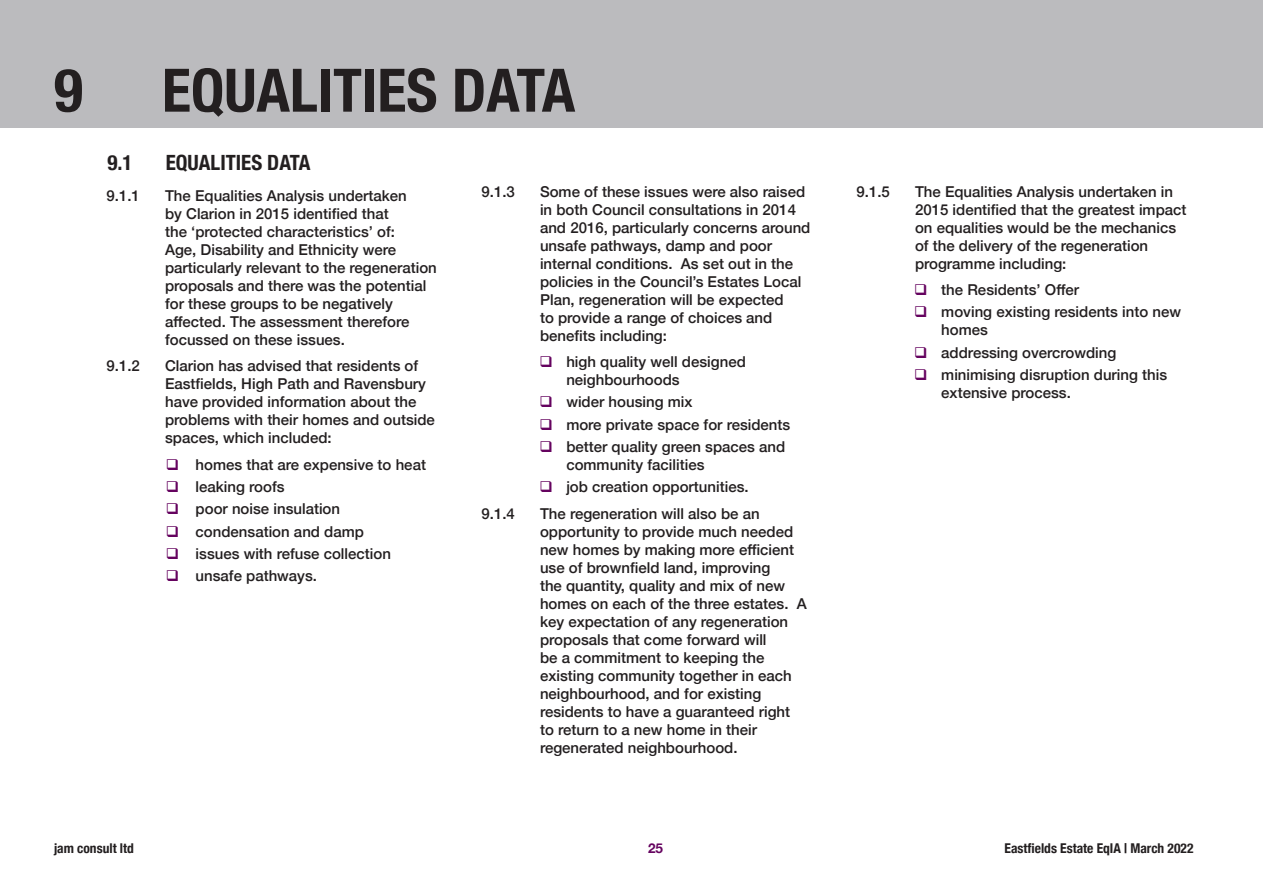
<style>
.page{position:relative;width:1263px;height:893px;background:#fff}
.page>*{position:absolute;margin:0;border:0;box-sizing:border-box;transform-origin:0 0}
.t1{font:700 condensed 60px "Helvetica Neue";color:#231f20}
.t2{font:700 condensed 21px "Helvetica Neue";color:#231f20}
.t3{font:500 15px/18px "Helvetica Neue";color:#231f20}
.t4{font:700 condensed 13.5px "Helvetica Neue";color:#231f20}
.t5{font:700 13.5px "Helvetica Neue";color:#65035f}
.s1{color:#65035f}
</style>
<div class="page">
<div style="left:0;top:0;width:1263px;height:128px;background:#bbbbbe"></div>
<h1 class="t1" style="left:54px;top:41px;width:30px">9</h1>
<h1 class="t1" style="left:162px;top:41px;width:415px">EQUALITIES DATA</h1>
<h2 class="t2" style="left:107px;top:145px;width:27px">9.1</h2>
<h2 class="t2" style="left:166px;top:145px;width:146px">EQUALITIES DATA</h2>
<p class="t3" style="left:107px;top:185px;width:35px">9.1.1</p>
<p class="t3" style="left:165px;top:185px;width:273px">The Equalities Analysis undertaken<br>by Clarion in 2015 identified that<br>the ‘protected characteristics’ of:<br>Age, Disability and Ethnicity were particularly relevant to the regeneration proposals and there was the potential for these groups to be negatively affected. The assessment therefore focussed on these issues.</p>
<p class="t3" style="left:107px;top:356px;width:35px">9.1.2</p>
<p class="t3" style="left:165px;top:356px;width:271px">Clarion has advised that residents of Eastfields, High Path and Ravensbury have provided information about the problems with their homes and outside spaces, which included:</p>
<p class="t3" style="left:166px;top:454px;width:262px"><span class="s1">❑</span> homes that are expensive to heat</p>
<p class="t3" style="left:166px;top:477px;width:120px"><span class="s1">❑</span> leaking roofs</p>
<p class="t3" style="left:166px;top:499px;width:176px"><span class="s1">❑</span> poor noise insulation</p>
<p class="t3" style="left:166px;top:521px;width:200px"><span class="s1">❑</span> condensation and damp</p>
<p class="t3" style="left:166px;top:543px;width:227px"><span class="s1">❑</span> issues with refuse collection</p>
<p class="t3" style="left:166px;top:566px;width:153px"><span class="s1">❑</span> unsafe pathways.</p>
<p class="t3" style="left:481px;top:181px;width:35px">9.1.3</p>
<p class="t3" style="left:540px;top:181px;width:272px">Some of these issues were also raised in both Council consultations in 2014 and 2016, particularly concerns around unsafe pathways, damp and poor internal conditions. As set out in the policies in the Council’s Estates Local Plan, regeneration will be expected<br>to provide a range of choices and benefits including:</p>
<p class="t3" style="left:566px;top:352px;width:181px;text-indent:-27px"><span class="s1">❑</span> high quality well designed neighbourhoods</p>
<p class="t3" style="left:539px;top:392px;width:155px"><span class="s1">❑</span> wider housing mix</p>
<p class="t3" style="left:539px;top:414px;width:253px"><span class="s1">❑</span> more private space for residents</p>
<p class="t3" style="left:566px;top:436px;width:220px;text-indent:-27px"><span class="s1">❑</span> better quality green spaces and community facilities</p>
<p class="t3" style="left:539px;top:477px;width:211px"><span class="s1">❑</span> job creation opportunities.</p>
<p class="t3" style="left:481px;top:503px;width:35px">9.1.4</p>
<p class="t3" style="left:540px;top:503px;width:268px">The regeneration will also be an opportunity to provide much needed new homes by making more efficient use of brownfield land, improving<br>the quantity, quality and mix of new homes on each of the three estates. A key expectation of any regeneration proposals that come forward will<br>be a commitment to keeping the existing community together in each neighbourhood, and for existing residents to have a guaranteed right to return to a new home in their regenerated neighbourhood.</p>
<p class="t3" style="left:856px;top:181px;width:35px">9.1.5</p>
<p class="t3" style="left:915px;top:181px;width:273px">The Equalities Analysis undertaken in 2015 identified that the greatest impact on equalities would be the mechanics of the delivery of the regeneration programme including:</p>
<p class="t3" style="left:914px;top:280px;width:166px"><span class="s1">❑</span> the Residents’ Offer</p>
<p class="t3" style="left:941px;top:302px;width:241px;text-indent:-27px"><span class="s1">❑</span> moving existing residents into new homes</p>
<p class="t3" style="left:914px;top:342px;width:204px"><span class="s1">❑</span> addressing overcrowding</p>
<p class="t3" style="left:941px;top:364px;width:227px;text-indent:-27px"><span class="s1">❑</span> minimising disruption during this extensive process.</p>
<p class="t4" style="left:54px;top:837px;width:81px">jam consult ltd</p>
<p class="t5" style="left:648px;top:838px;width:17px">25</p>
<p class="t4" style="left:1004px;top:837px;width:191px">Eastfields Estate EqIA | March 2022</p>
</div>
